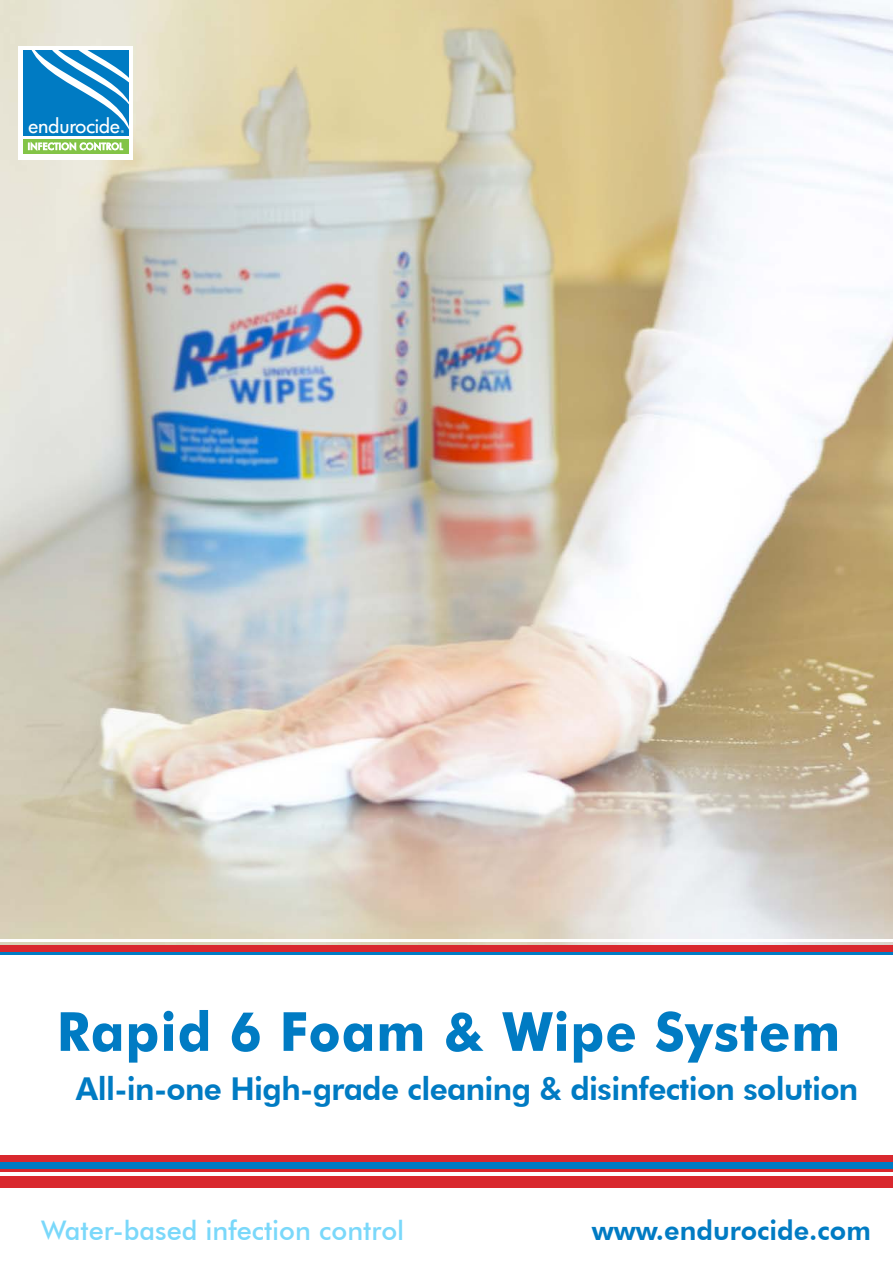
<style>
.page{position:relative;width:893px;height:1263px;background:#fff}
.page>*{position:absolute;margin:0;border:0;box-sizing:border-box;transform-origin:0 0}
.t1{font:700 54px "Futura BT";letter-spacing:.02em;color:#007bc3;scale:.95 1}
.t2{font:800 31.5px "Futura BT";letter-spacing:-.02em;color:#007bc3}
.t3{font:500 27px "Futura BT";color:#7ad8fa}
.t4{font:800 27px "Futura BT";color:#007bc3}
.t5{font:500 19.2px "Futura";color:#fff}
.t6{font:500 8.85px "Futura";color:#fff}
.t7{font:800 3.9px "Futura BT";color:#fff}
</style>
<div class="page">
<img style="left:0;top:0;width:893px;height:946px">
<hr style="left:0;top:952px;width:893px;height:3px;background:#007bc3">
<hr style="left:0;top:939px;width:893px;height:2px;background:#fff">
<div style="left:0;top:946px;width:893px;height:6px;background:#d9282e"></div>
<div style="left:0;top:1155px;width:893px;height:33px;background:#d9282e"></div>
<hr style="left:0;top:1172px;width:893px;height:3px;background:#fff">
<div style="left:0;top:1163px;width:893px;height:6px;background:#007bc3"></div>
<div style="left:18px;top:46px;width:115px;height:114px;background:#fff"></div>
<div style="left:23px;top:139px;width:105px;height:15px;background:#83c447"></div>
<svg style="left:23px;top:51px;width:105px;height:85px;background:#288fcc"></svg>
<p class="t5" style="left:28px;top:113px;width:93px">endurocide</p>
<p class="t7" style="left:121px;top:129px;width:5px">®</p>
<p class="t6" style="left:28px;top:140px;width:96px">INFECTION CONTROL</p>
<p class="t1" style="left:57px;top:999px;width:826px">Rapid 6 Foam &amp; Wipe System</p>
<p class="t2" style="left:76px;top:1070px;width:784px">All-in-one High-grade cleaning &amp; disinfection solution</p>
<p class="t3" style="left:41px;top:1214px;width:365px">Water-based infection control</p>
<p class="t4" style="left:592px;top:1214px;width:281px">www.endurocide.com</p>
</div>
